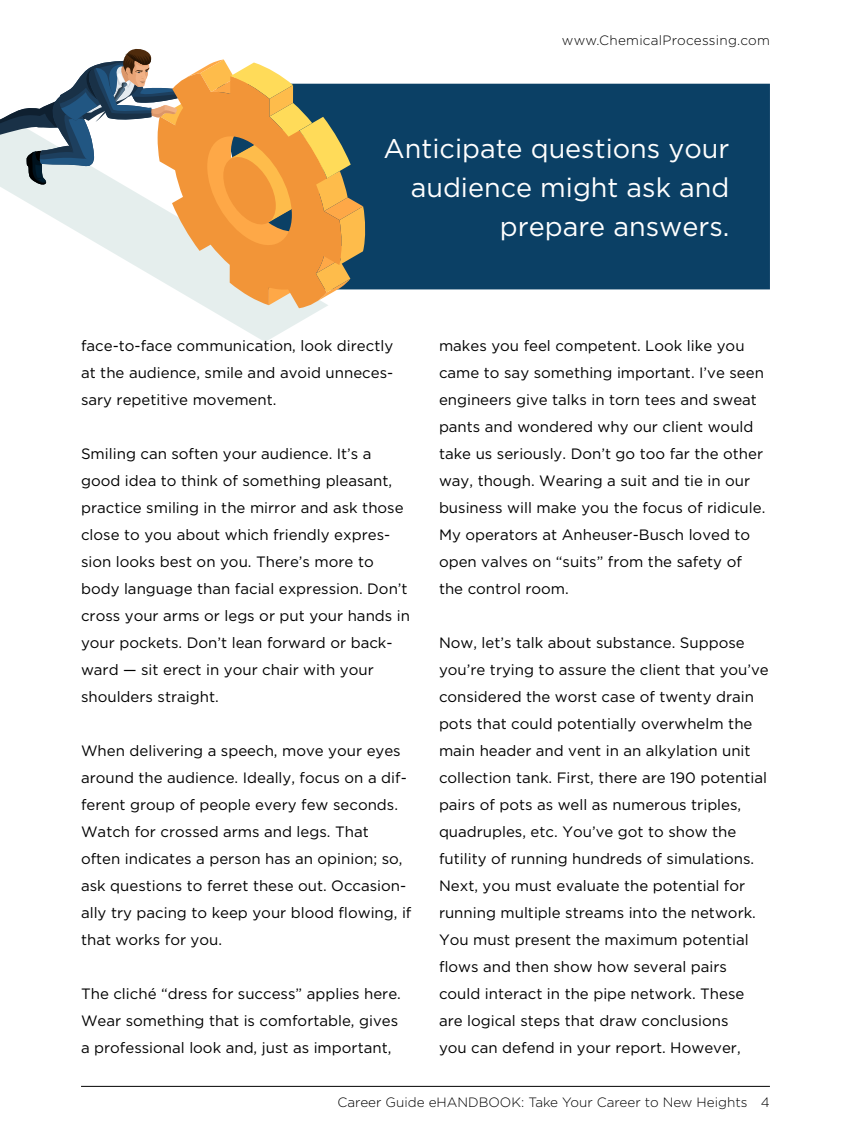
<style>
.page{position:relative;width:851px;height:1134px;background:#fff}
.page>*{position:absolute;margin:0;border:0;box-sizing:border-box;transform-origin:0 0}
.t1{font:27px/39px "Gotham";color:#fff;text-align:right}
.t2{font:15px/27px "Gotham";color:#000}
.t3{font:300 13.5px "Gotham";color:#000}
.t4{font:300 13.5px "Gotham";letter-spacing:.02em;color:#000}
</style>
<div class="page">
<div style="left:366px;top:84px;width:404px;height:205px;background:#0b4065"></div>
<svg style="left:208px;top:308px;width:115px;height:34px;fill:#eaf1f1"></svg>
<svg style="left:0;top:49px;width:366px;height:256px"></svg>
<hr style="left:81px;top:1086px;width:689px;height:1px;background:#000">
<p class="t4" style="left:562px;top:32px;width:209px">www.ChemicalProcessing.com</p>
<h1 class="t1" style="left:383px;top:129px;width:347px">Anticipate questions your audience might ask and prepare answers.</h1>
<p class="t2" style="left:81px;top:332px;width:314px;text-align:justify">face-to-face communication, look directly at the audience, smile and avoid unneces&shy;sary repetitive movement.</p>
<p class="t2" style="left:81px;top:440px;width:330px">Smiling can soften your audience. It’s a good idea to think of something pleasant, practice smiling in the mirror and ask those close to you about which friendly expres&shy;sion looks best on you. There’s more to body language than facial expression. Don’t cross your arms or legs or put your hands in your pockets. Don’t lean forward or back&shy;ward — sit erect in your chair with your shoulders straight.</p>
<p class="t2" style="left:81px;top:737px;width:332px">When delivering a speech, move your eyes around the audience. Ideally, focus on a dif&shy;ferent group of people every few seconds.<br>Watch for crossed arms and legs. That often indicates a person has an opinion; so, ask questions to ferret these out. Occasion&shy;ally try pacing to keep your blood flowing, if that works for you.</p>
<p class="t2" style="left:81px;top:980px;width:321px">The cliché “dress for success” applies here.<br>Wear something that is comfortable, gives a professional look and, just as important,</p>
<p class="t2" style="left:439px;top:332px;width:328px">makes you feel competent. Look like you came to say something important. I’ve seen engineers give talks in torn tees and sweat pants and wondered why our client would take us seriously. Don’t go too far the other way, though. Wearing a suit and tie in our business will make you the focus of ridicule.<br>My operators at Anheuser-Busch loved to open valves on “suits” from the safety of the control room.</p>
<p class="t2" style="left:439px;top:629px;width:331px">Now, let’s talk about substance. Suppose you’re trying to assure the client that you’ve considered the worst case of twenty drain pots that could potentially overwhelm the main header and vent in an alkylation unit collection tank. First, there are 190 potential pairs of pots as well as numerous triples, quadruples, etc. You’ve got to show the futility of running hundreds of simulations.<br>Next, you must evaluate the potential for running multiple streams into the network.<br>You must present the maximum potential flows and then show how several pairs could interact in the pipe network. These are logical steps that draw conclusions<br>you can defend in your report. However,</p>
<p class="t3" style="left:337px;top:1094px;width:434px">Career Guide eHANDBOOK: Take Your Career to New Heights 4</p>
</div>
